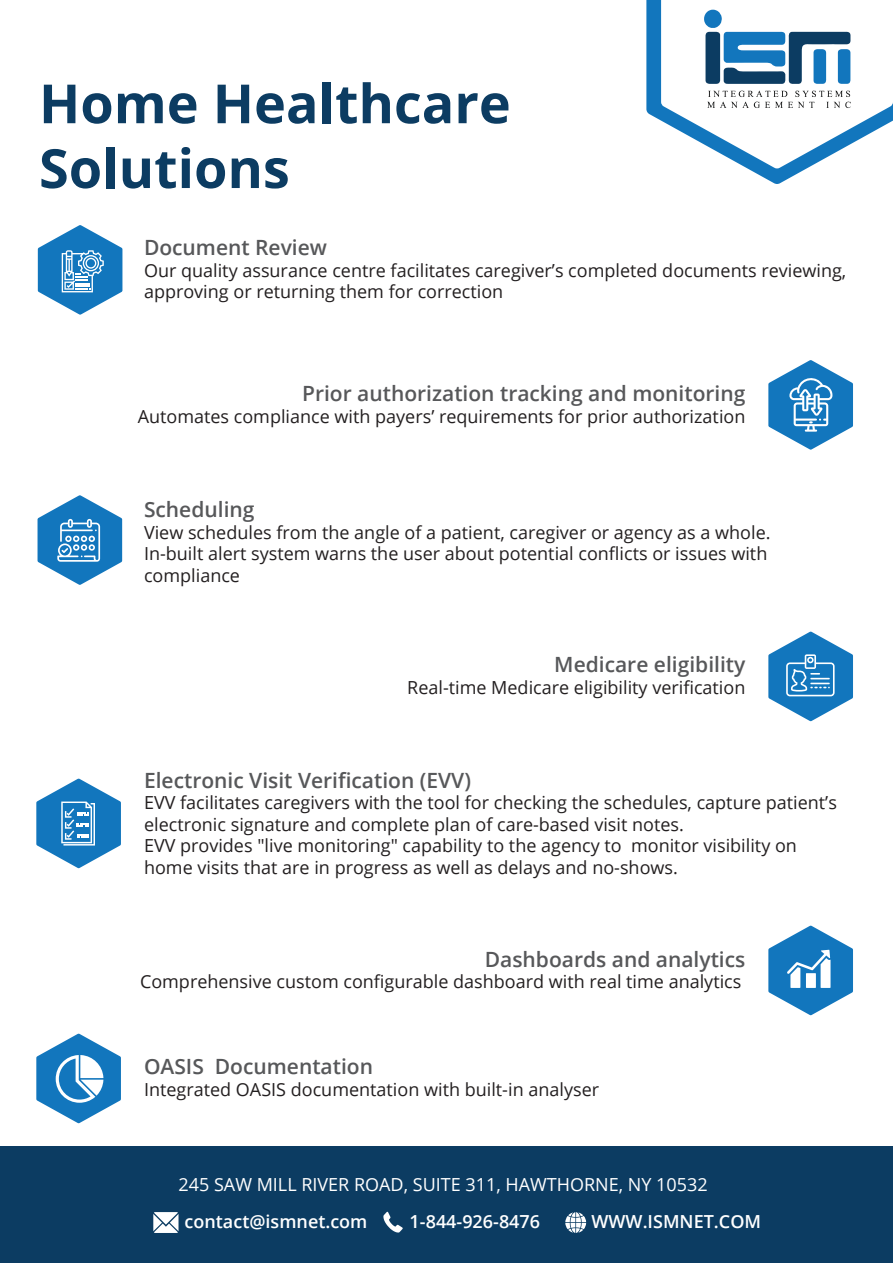
<style>
.page{position:relative;width:893px;height:1263px;background:#fff}
.page>*{position:absolute;margin:0;border:0;box-sizing:border-box;transform-origin:0 0}
.t1{font:700 54px/64.8px "Open Sans";color:#0c3c62}
.t2{font:600 21px "Open Sans";color:#57585a}
.t3{font:18px/21.6px "Open Sans";color:#231f20}
.t4{font:18px "Open Sans";color:#fff}
.t5{font:600 18px "Open Sans";color:#fff}
</style>
<div class="page">
<div style="left:0;top:1146px;width:893px;height:117px;background:#0c3c62"></div>
<svg style="left:153px;top:1212px;width:25px;height:21px"></svg>
<svg style="left:383px;top:1212px;width:20px;height:20px"></svg>
<svg style="left:565px;top:1212px;width:21px;height:21px"></svg>
<svg style="left:646px;top:0;width:162px;height:184px"></svg>
<svg style="left:661px;top:0;width:232px;height:168px"></svg>
<svg style="left:38px;top:225px;width:84px;height:90px"></svg>
<svg style="left:768px;top:360px;width:85px;height:90px"></svg>
<svg style="left:38px;top:495px;width:84px;height:90px"></svg>
<svg style="left:768px;top:631px;width:85px;height:90px"></svg>
<svg style="left:36px;top:778px;width:85px;height:90px"></svg>
<svg style="left:768px;top:925px;width:85px;height:90px"></svg>
<svg style="left:36px;top:1033px;width:85px;height:90px"></svg>
<h1 class="t1" style="left:39px;top:70px;width:473px">Home Healthcare<br>Solutions</h1>
<p class="t2" style="left:144px;top:233px;width:185px">Document Review</p>
<p class="t3" style="left:144px;top:259px;width:704px">Our quality assurance centre facilitates caregiver’s completed documents reviewing, approving or returning them for correction</p>
<p class="t2" style="left:302px;top:379px;width:445px">Prior authorization tracking and monitoring</p>
<p class="t3" style="left:138px;top:405px;width:609px">Automates compliance with payers’ requirements for prior authorization</p>
<p class="t2" style="left:144px;top:495px;width:112px">Scheduling</p>
<p class="t3" style="left:144px;top:521px;width:628px">View schedules from the angle of a patient, caregiver or agency as a whole.<br>In-built alert system warns the user about potential conflicts or issues with compliance</p>
<p class="t2" style="left:554px;top:650px;width:193px">Medicare eligibility</p>
<p class="t3" style="left:407px;top:676px;width:340px">Real-time Medicare eligibility verification</p>
<p class="t2" style="left:144px;top:765px;width:328px">Electronic Visit Verification (EVV)</p>
<p class="t3" style="left:144px;top:791px;width:694px">EVV facilitates caregivers with the tool for checking the schedules, capture patient’s electronic signature and complete plan of care-based visit notes.<br>EVV provides "live monitoring" capability to the agency to monitor visibility on home visits that are in progress as well as delays and no-shows.</p>
<p class="t2" style="left:485px;top:944px;width:262px">Dashboards and analytics</p>
<p class="t3" style="left:140px;top:970px;width:603px">Comprehensive custom configurable dashboard with real time analytics</p>
<p class="t2" style="left:144px;top:1052px;width:231px">OASIS Documentation</p>
<p class="t3" style="left:144px;top:1078px;width:457px">Integrated OASIS documentation with built-in analyser</p>
<p class="t4" style="left:178px;top:1172px;width:531px">245 SAW MILL RIVER ROAD, SUITE 311, HAWTHORNE, NY 10532</p>
<p class="t5" style="left:185px;top:1209px;width:184px">contact@ismnet.com</p>
<p class="t5" style="left:410px;top:1209px;width:132px">1-844-926-8476</p>
<p class="t5" style="left:592px;top:1209px;width:171px">WWW.ISMNET.COM</p>
</div>
